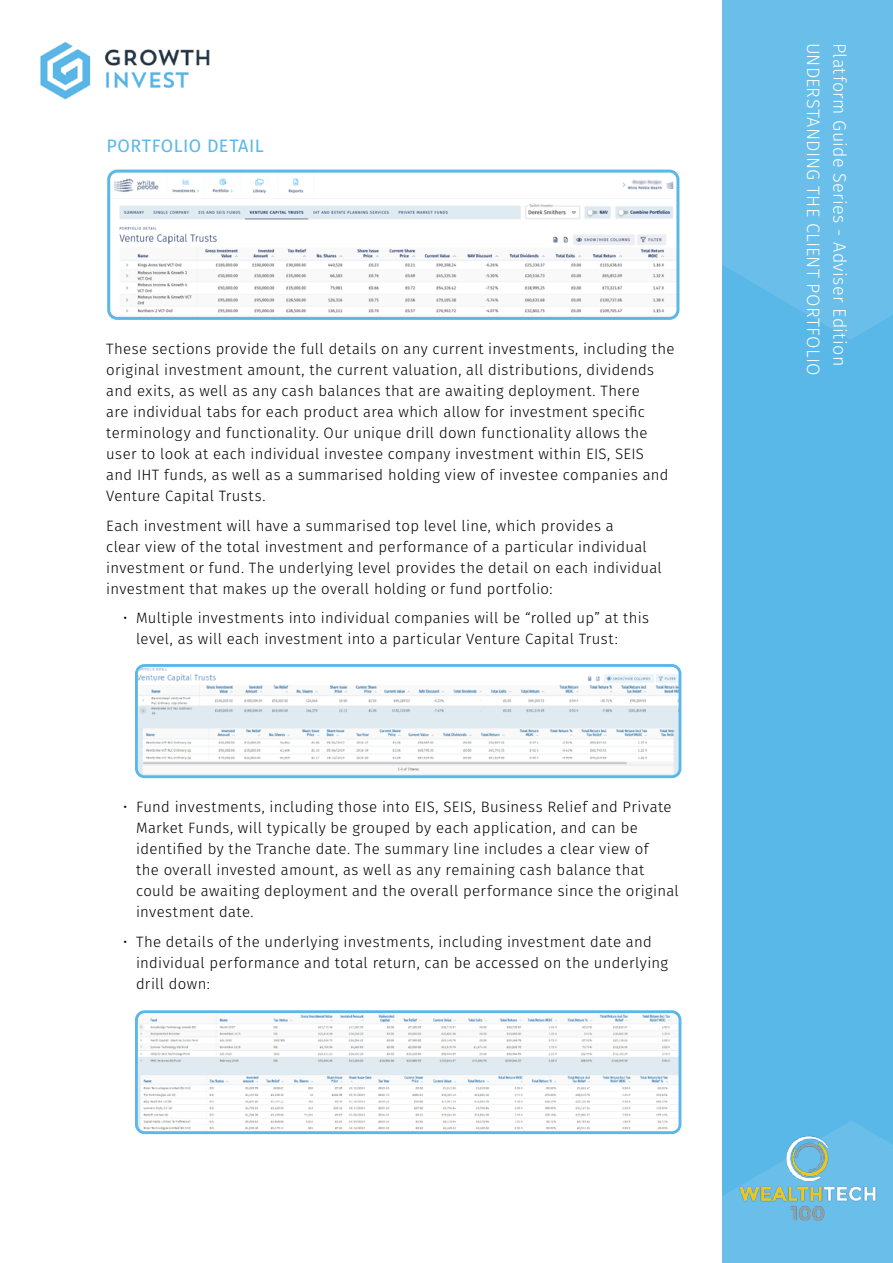
<style>
.page{position:relative;width:893px;height:1263px;background:#fff}
.page>*{position:absolute;margin:0;border:0;box-sizing:border-box;transform-origin:0 0}
.t1{font:300 18px "Fira Sans";letter-spacing:.015em;color:#fff}
.t2{font:18px "Fira Sans";letter-spacing:.02em;color:#5ab8e8}
.t3{font:300 15px/21px "Fira Sans";letter-spacing:.02em;color:#000}
</style>
<div class="page">
<div style="left:723px;top:0;width:170px;height:1263px;background:#5ab8e8"></div>
<svg style="left:488px;top:0;width:405px;height:340px;fill:#6abeea"></svg>
<svg style="left:489px;top:1120px;width:404px;height:143px"></svg>
<img style="left:40px;top:41px;width:170px;height:59px">
<img style="left:738px;top:1120px;width:139px;height:127px">
<img style="left:111px;top:171px;width:567px;height:147px">
<div style="left:107px;top:170px;width:572px;height:150px;border:3px solid #5ab8e8;border-radius:9px"></div>
<img style="left:139px;top:668px;width:538px;height:106px">
<div style="left:135px;top:664px;width:546px;height:114px;border:3px solid #5ab8e8;border-radius:8px"></div>
<img style="left:139px;top:1014px;width:541px;height:119px">
<div style="left:135px;top:1010px;width:546px;height:124px;border:3px solid #5ab8e8;border-radius:8px"></div>
<p class="t2" style="left:106px;top:132px;width:159px">PORTFOLIO DETAIL</p>
<p class="t3" style="left:106px;top:338px;width:570px">These sections provide the full details on any current investments, including the original investment amount, the current valuation, all distributions, dividends and exits, as well as any cash balances that are awaiting deployment. There<br>are individual tabs for each product area which allow for investment specific terminology and functionality. Our unique drill down functionality allows the user to look at each individual investee company investment within EIS, SEIS<br>and IHT funds, as well as a summarised holding view of investee companies and Venture Capital Trusts.</p>
<p class="t3" style="left:106px;top:515px;width:557px">Each investment will have a summarised top level line, which provides a<br>clear view of the total investment and performance of a particular individual investment or fund. The underlying level provides the detail on each individual investment that makes up the overall holding or fund portfolio:</p>
<p class="t3" style="left:136px;top:607px;width:514px;text-indent:-13px">• Multiple investments into individual companies will be “rolled up” at this level, as will each investment into a particular Venture Capital Trust:</p>
<p class="t3" style="left:136px;top:796px;width:544px;text-indent:-13px">• Fund investments, including those into EIS, SEIS, Business Relief and Private Market Funds, will typically be grouped by each application, and can be identified by the Tranche date. The summary line includes a clear view of<br>the overall invested amount, as well as any remaining cash balance that could be awaiting deployment and the overall performance since the original investment date.</p>
<p class="t3" style="left:136px;top:931px;width:534px;text-indent:-13px">• The details of the underlying investments, including investment date and individual performance and total return, can be accessed on the underlying drill down:</p>
<p class="t1" style="left:826px;top:43px;width:334px;rotate:90deg">UNDERSTANDING THE CLIENT PORTFOLIO</p>
<p class="t1" style="left:853px;top:43px;width:325px;rotate:90deg">Platform Guide Series - Adviser Edition</p>
</div>
